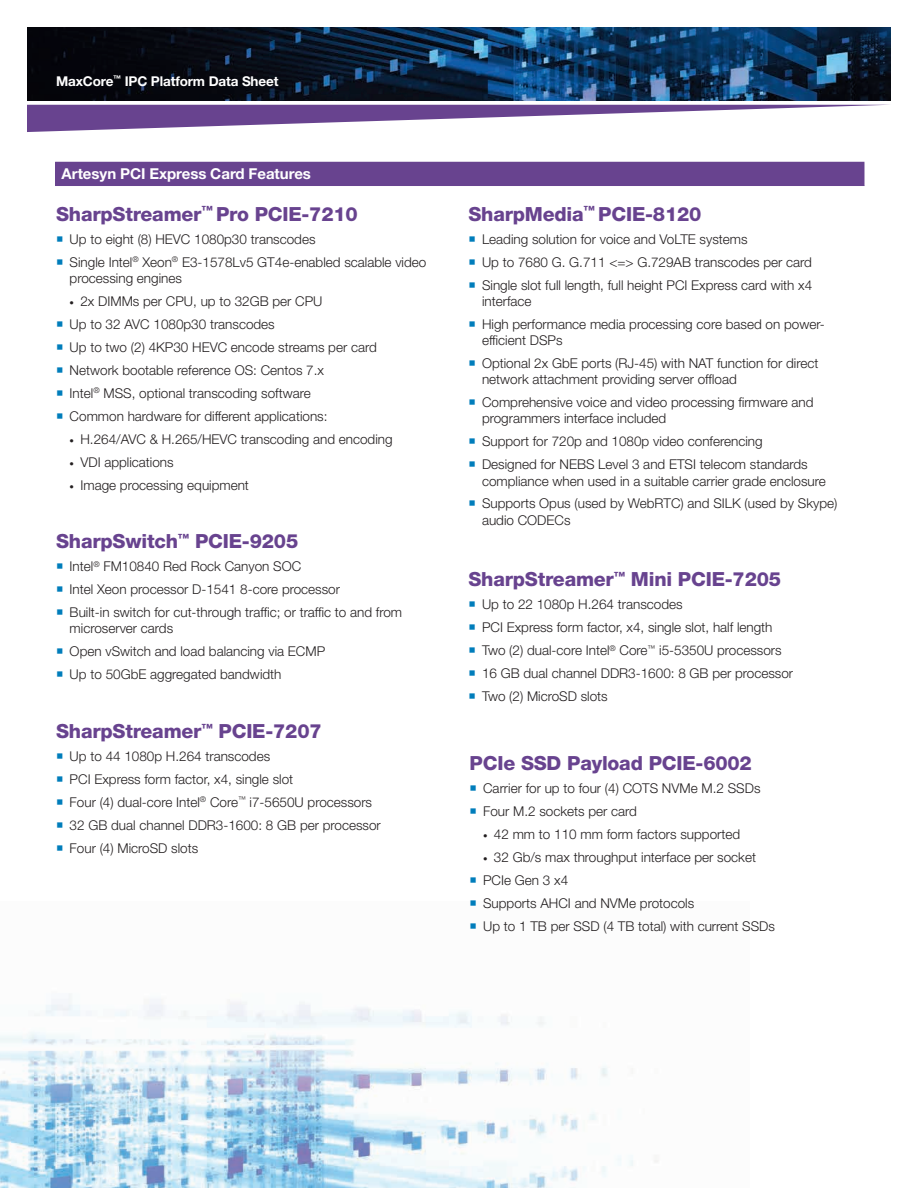
<style>
.page{position:relative;width:918px;height:1188px;background:#fff}
.page>*{position:absolute;margin:0;border:0;box-sizing:border-box;transform-origin:0 0}
.t1{font:800 19.5px "Helvetica Neue LT Std";letter-spacing:-.01em;color:#68438f}
.t2{font:700 15px "Helvetica Neue LT Std";color:#fff}
.t3{font:300 13.5px/23px "Helvetica Neue LT Std";color:#231f20}
.t4{font:700 13.5px "Helvetica Neue LT Std";letter-spacing:-.01em;color:#fff}
.s1{font-size:9px}
</style>
<div class="page">
<img style="left:27px;top:27px;width:864px;height:73px">
<svg style="left:27px;top:105px;width:854px;height:27px"></svg>
<img style="left:0;top:994px;width:658px;height:194px">
<div style="left:56px;top:162px;width:808px;height:24px;background:#68438f"></div>
<hr style="left:55px;top:162px;width:809px;height:1px;background:#68438f">
<svg style="left:55px;top:163px;width:1px;height:22px"></svg>
<hr style="left:55px;top:185px;width:809px;height:1px;background:#68438f">
<p class="t4" style="left:56px;top:72px;width:224px">MaxCore<sup>™</sup> IPC Platform Data Sheet</p>
<p class="t2" style="left:62px;top:165px;width:251px">Artesyn PCI Express Card Features</p>
<h1 class="t1" style="left:56px;top:202px;width:303px">SharpStreamer<sup>™</sup> Pro PCIE-7210</h1>
<p class="t3" style="left:70px;top:227px;width:358px">Up to eight (8) HEVC 1080p30 transcodes<br>Single Intel<sup>®</sup> Xeon<sup>®</sup> E3-1578Lv5 GT4e-enabled scalable video</p>
<p class="t3" style="left:70px;top:266px;width:114px">processing engines</p>
<p class="t3" style="left:70px;top:289px;width:309px"><span class="s1">•</span> 2x DIMMs per CPU, up to 32GB per CPU<br>Up to 32 AVC 1080p30 transcodes<br>Up to two (2) 4KP30 HEVC encode streams per card Network bootable reference OS: Centos 7.x<br>Intel<sup>®</sup> MSS, optional transcoding software<br>Common hardware for different applications:</p>
<p class="t3" style="left:70px;top:427px;width:325px"><span class="s1">•</span> H.264/AVC &amp; H.265/HEVC transcoding and encoding</p>
<p class="t3" style="left:70px;top:450px;width:106px"><span class="s1">•</span> VDI applications</p>
<p class="t3" style="left:70px;top:473px;width:181px"><span class="s1">•</span> Image processing equipment</p>
<h1 class="t1" style="left:56px;top:530px;width:244px">SharpSwitch<sup>™</sup> PCIE-9205</h1>
<p class="t3" style="left:70px;top:555px;width:334px">Intel<sup>®</sup> FM10840 Red Rock Canyon SOC<br>Intel Xeon processor D-1541 8-core processor<br>Built-in switch for cut-through traffic; or traffic to and from</p>
<p class="t3" style="left:70px;top:617px;width:257px">microserver cards<br>Open vSwitch and load balancing via ECMP<br>Up to 50GbE aggregated bandwidth</p>
<h1 class="t1" style="left:469px;top:202px;width:234px">SharpMedia<sup>™</sup> PCIE-8120</h1>
<p class="t3" style="left:482px;top:227px;width:332px">Leading solution for voice and VoLTE systems<br>Up to 7680 G. G.711 &lt;=&gt; G.729AB transcodes per card<br>Single slot full length, full height PCI Express card with x4</p>
<p class="t3" style="left:482px;top:289px;width:344px">interface<br>High performance media processing core based on power-</p>
<p class="t3" style="left:482px;top:329px;width:338px">efficient DSPs<br>Optional 2x GbE ports (RJ-45) with NAT function for direct</p>
<p class="t3" style="left:482px;top:368px;width:333px">network attachment providing server offload<br>Comprehensive voice and video processing firmware and</p>
<p class="t3" style="left:482px;top:407px;width:327px">programmers interface included<br>Support for 720p and 1080p video conferencing<br>Designed for NEBS Level 3 and ETSI telecom standards</p>
<p class="t3" style="left:482px;top:469px;width:357px">compliance when used in a suitable carrier grade enclosure<br>Supports Opus (used by WebRTC) and SILK (used by Skype)</p>
<p class="t3" style="left:482px;top:508px;width:90px">audio CODECs</p>
<h1 class="t1" style="left:469px;top:568px;width:314px">SharpStreamer<sup>™</sup> Mini PCIE-7205</h1>
<p class="t3" style="left:482px;top:593px;width:313px">Up to 22 1080p H.264 transcodes<br>PCI Express form factor, x4, single slot, half length Two (2) dual-core Intel<sup>®</sup> Core<sup>™</sup> i5-5350U processors 16 GB dual channel DDR3-1600: 8 GB per processor Two (2) MicroSD slots</p>
<h1 class="t1" style="left:56px;top:720px;width:267px">SharpStreamer<sup>™</sup> PCIE-7207</h1>
<p class="t3" style="left:70px;top:744px;width:313px">Up to 44 1080p H.264 transcodes<br>PCI Express form factor, x4, single slot<br>Four (4) dual-core Intel<sup>®</sup> Core<sup>™</sup> i7-5650U processors 32 GB dual channel DDR3-1600: 8 GB per processor Four (4) MicroSD slots</p>
<h1 class="t1" style="left:470px;top:752px;width:284px">PCIe SSD Payload PCIE-6002</h1>
<p class="t3" style="left:483px;top:777px;width:279px">Carrier for up to four (4) COTS NVMe M.2 SSDs<br>Four M.2 sockets per card</p>
<p class="t3" style="left:483px;top:823px;width:259px"><span class="s1">•</span> 42 mm to 110 mm form factors supported</p>
<p class="t3" style="left:483px;top:845px;width:293px"><span class="s1">•</span> 32 Gb/s max throughput interface per socket PCIe Gen 3 x4<br>Supports AHCI and NVMe protocols<br>Up to 1 TB per SSD (4 TB total) with current SSDs</p>
</div>
